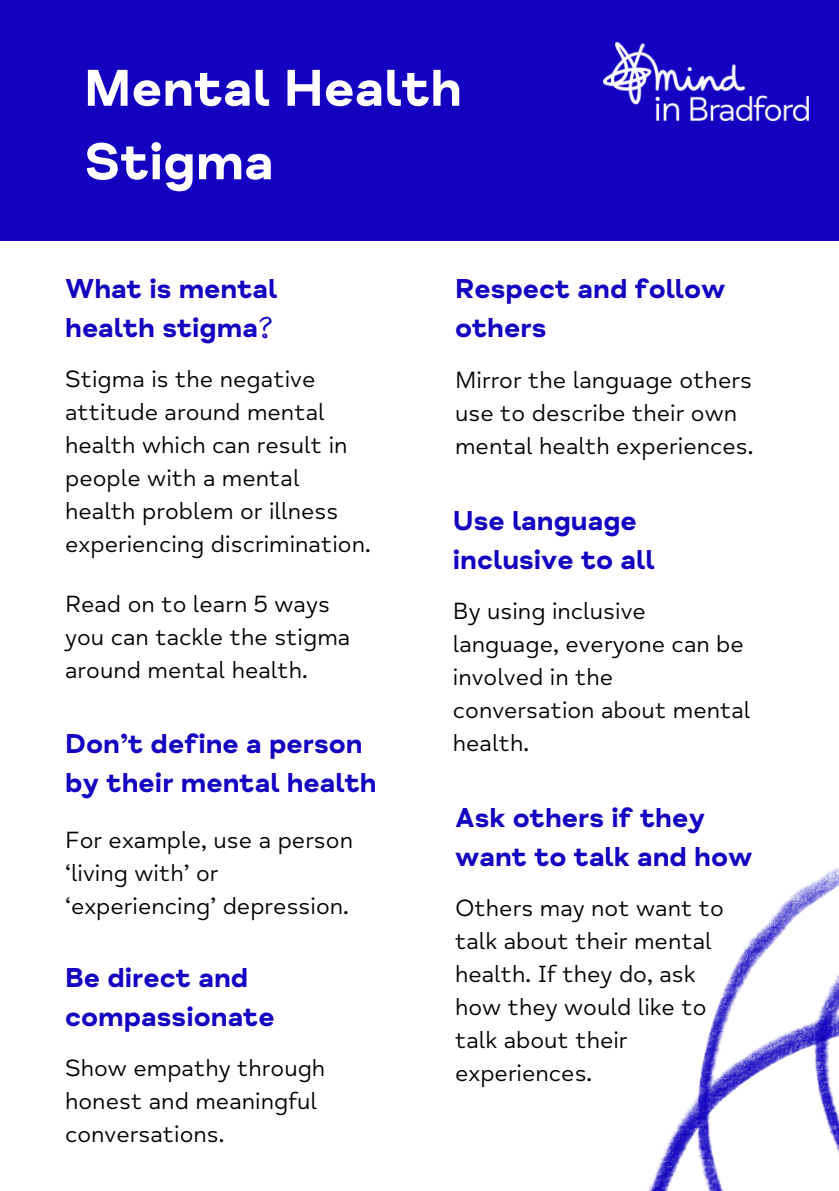
<style>
.page{position:relative;width:839px;height:1191px;background:#fff}
.page>*{position:absolute;margin:0;border:0;box-sizing:border-box;transform-origin:0 0}
.t1{font:53px/73.6px "Mind Meridian Display";color:#fff}
.t2{font:28px/39px "Mind Meridian Display";color:#1300c1}
.t3{font:24px/33px "Mind Meridian";color:#000}
</style>
<div class="page">
<div style="left:0;top:0;width:838px;height:241px;background:#1300c1"></div>
<img style="left:648px;top:868px;width:190px;height:323px">
<img style="left:603px;top:42px;width:205px;height:78px">
<h2 class="t1" style="left:84px;top:52px;width:379px">Mental Health<br>Stigma</h2>
<h2 class="t2" style="left:65px;top:270px;width:214px">What is mental health stigma?</h2>
<p class="t3" style="left:65px;top:363px;width:307px">Stigma is the negative attitude around mental health which can result in people with a mental health problem or illness experiencing discrimination.</p>
<p class="t3" style="left:65px;top:588px;width:287px">Read on to learn 5 ways you can tackle the stigma around mental health.</p>
<h2 class="t2" style="left:65px;top:725px;width:313px">Don’t define a person by their mental health</h2>
<p class="t3" style="left:65px;top:824px;width:289px">For example, use a person ‘living with’ or ‘experiencing’ depression.</p>
<p class="t2" style="left:65px;top:958px;width:211px">Be direct and compassionate</p>
<p class="t3" style="left:65px;top:1052px;width:262px">Show empathy through honest and meaningful conversations.</p>
<h2 class="t2" style="left:455px;top:270px;width:272px">Respect and follow others</h2>
<p class="t3" style="left:455px;top:363px;width:300px">Mirror the language others use to describe their own mental health experiences.</p>
<p class="t2" style="left:453px;top:501px;width:203px">Use language inclusive to all</p>
<h2 class="t3" style="left:453px;top:595px;width:299px">By using inclusive language, everyone can be involved in the conversation about mental health.</h2>
<p class="t2" style="left:455px;top:798px;width:299px">Ask others if they want to talk and how</p>
<h2 class="t3" style="left:455px;top:892px;width:270px">Others may not want to talk about their mental health. If they do, ask how they would like to talk about their experiences.</h2>
</div>
